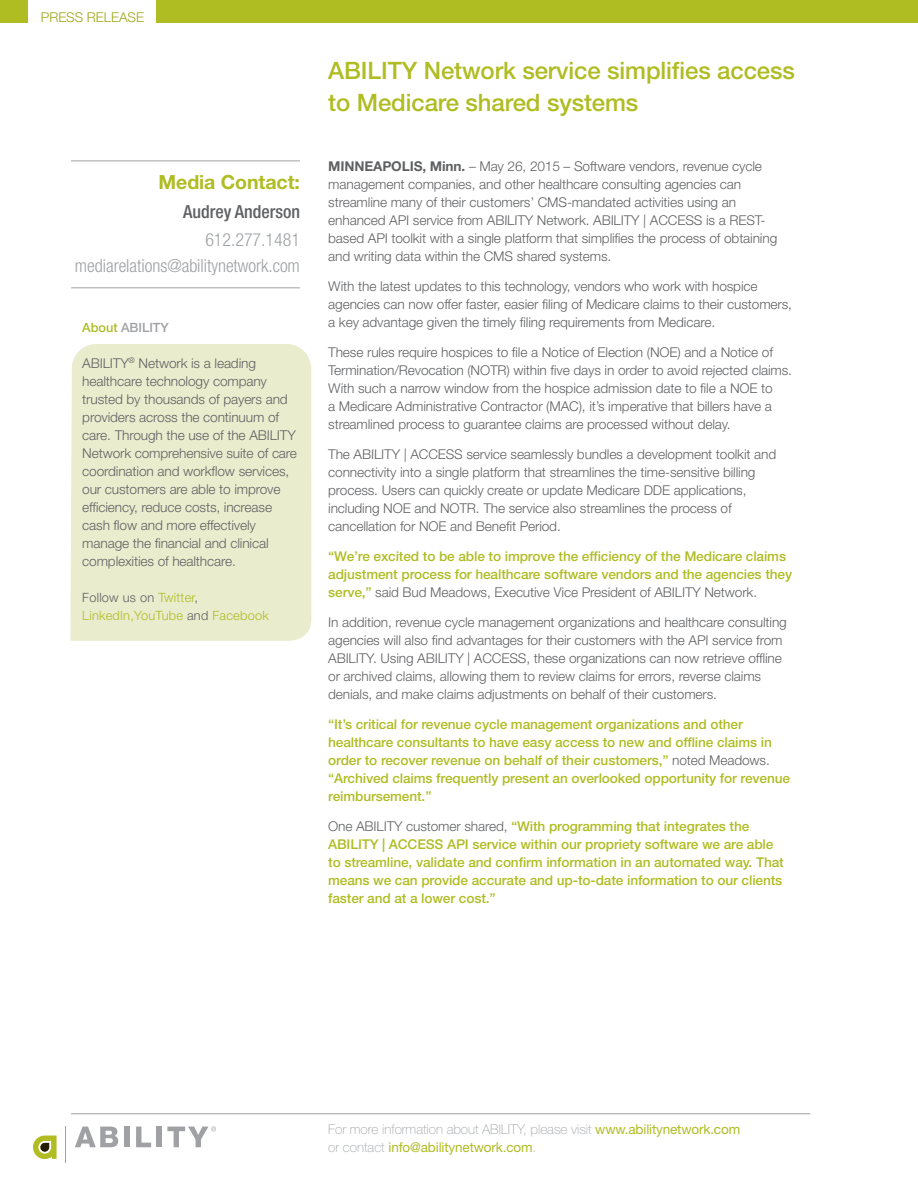
<style>
.page{position:relative;width:918px;height:1188px;background:#fff}
.page>*{position:absolute;margin:0;border:0;box-sizing:border-box;transform-origin:0 0}
.t1{font:500 24px/32.2px "Helvetica Neue LT Std";letter-spacing:-.005em;color:#afbc22}
.t2{font:700 19.5px "Helvetica Neue LT Std";color:#afbc22}
.t3{font:300 condensed 18px/25.5px "Helvetica Neue LT Std";color:#9fa1a4;text-align:right}
.t4{font:500 condensed 18px "Helvetica Neue LT Std";color:#5f6062}
.t5{font:300 13.5px/18px "Helvetica Neue LT Std";color:#5f6062}
.t6{font:500 13.5px/18px "Helvetica Neue LT Std";color:#afbc22}
.t7{font:500 13.5px/18px "Helvetica Neue LT Std";letter-spacing:-.02em;color:#afbc22}
.t8{font:100 13.5px/18px "Helvetica Neue LT Std";color:#9fa1a4}
.t9{font:300 13.5px "Helvetica Neue LT Std";color:#9fa617}
.t10{font:300 12.75px/18px "Helvetica Neue LT Std";letter-spacing:.02em;color:#afbc22}
.t11{font:500 12.75px "Helvetica Neue LT Std";color:#9fa1a4}
.s1{color:#afbc22}
.s2{color:#5f6062}
.s3{font-weight:700}
.s4{font-weight:300;color:#5f6062}
.s5{font-weight:400;color:#afbc22}
</style>
<div class="page">
<div style="left:0;top:0;width:918px;height:23px;background:#afbc22"></div>
<div style="left:29px;top:0;width:127px;height:24px;background:#fff"></div>
<hr style="left:71px;top:160px;width:229px;height:1px;background:#9fa1a4">
<hr style="left:71px;top:287px;width:229px;height:1px;background:#9fa1a4">
<div style="left:70px;top:344px;width:241px;height:297px;background:#e9eccd"></div>
<svg style="left:33px;top:1136px;width:24px;height:23px"></svg>
<hr style="left:65px;top:1127px;width:1px;height:35px;background:#9fa1a4">
<svg style="left:75px;top:1126px;width:43px;height:21px"></svg>
<div style="left:124px;top:1127px;width:5px;height:20px;background:#9fa1a4"></div>
<svg style="left:136px;top:1127px;width:15px;height:20px"></svg>
<div style="left:157px;top:1127px;width:5px;height:20px;background:#9fa1a4"></div>
<svg style="left:167px;top:1127px;width:49px;height:20px"></svg>
<hr style="left:71px;top:1113px;width:739px;height:1px;background:#9fa1a4">
<p class="t9" style="left:41px;top:9px;width:105px">press release</p>
<h2 class="t2" style="left:159px;top:170px;width:143px">Media Contact:</h2>
<h3 class="t4" style="left:183px;top:201px;width:118px">Audrey Anderson</h3>
<h3 class="t3" style="left:75px;top:227px;width:227px">612.277.1481 mediarelations@abilitynetwork.com</h3>
<p class="t11" style="left:82px;top:319px;width:88px"><span class="s1">About</span> ABILITY</p>
<p class="t5" style="left:82px;top:354px;width:216px">ABILITY<sup>®</sup> Network is a leading healthcare technology company trusted by thousands of payers and providers across the continuum of care. Through the use of the ABILITY Network comprehensive suite of care coordination and workflow services, our customers are able to improve efficiency, reduce costs, increase cash flow and more effectively manage the financial and clinical complexities of healthcare.</p>
<p class="t10" style="left:82px;top:588px;width:188px"><span class="s2">Follow us on</span> Twitter<span class="s2">,<br></span>LinkedIn,YouTube <span class="s2">and</span> Facebook</p>
<h1 class="t1" style="left:328px;top:54px;width:468px">ABILITY Network service simplifies access to Medicare shared systems</h1>
<p class="t5" style="left:328px;top:157px;width:451px"><span class="s3">MINNEAPOLIS, Minn.</span> – May 26, 2015 – Software vendors, revenue cycle management companies, and other healthcare consulting agencies can streamline many of their customers’ CMS-mandated activities using an enhanced API service from ABILITY Network. ABILITY | ACCESS is a REST&shy;based API toolkit with a single platform that simplifies the process of obtaining and writing data within the CMS shared systems.</p>
<p class="t5" style="left:328px;top:277px;width:465px">With the latest updates to this technology, vendors who work with hospice agencies can now offer faster, easier filing of Medicare claims to their customers, a key advantage given the timely filing requirements from Medicare.</p>
<p class="t5" style="left:328px;top:343px;width:466px">These rules require hospices to file a Notice of Election (NOE) and a Notice of Termination/Revocation (NOTR) within five days in order to avoid rejected claims.<br>With such a narrow window from the hospice admission date to file a NOE to<br>a Medicare Administrative Contractor (MAC), it’s imperative that billers have a streamlined process to guarantee claims are processed without delay.</p>
<p class="t5" style="left:328px;top:445px;width:450px">The ABILITY | ACCESS service seamlessly bundles a development toolkit and connectivity into a single platform that streamlines the time-sensitive billing process. Users can quickly create or update Medicare DDE applications, including NOE and NOTR. The service also streamlines the process of cancellation for NOE and Benefit Period.</p>
<p class="t7" style="left:328px;top:547px;width:465px">“We’re excited to be able to improve the efficiency of the Medicare claims adjustment process for healthcare software vendors and the agencies they serve,” <span class="s4">said Bud Meadows, Executive Vice President of ABILITY Network.</span></p>
<p class="t5" style="left:328px;top:613px;width:460px">In addition, revenue cycle management organizations and healthcare consulting agencies will also find advantages for their customers with the API service from ABILITY. Using ABILITY | ACCESS, these organizations can now retrieve offline or archived claims, allowing them to review claims for errors, reverse claims denials, and make claims adjustments on behalf of their customers.</p>
<p class="t6" style="left:328px;top:715px;width:464px">“It’s critical for revenue cycle management organizations and other healthcare consultants to have easy access to new and offline claims in order to recover revenue on behalf of their customers,” <span class="s4">noted Meadows. </span>“Archived claims frequently present an overlooked opportunity for revenue reimbursement.”</p>
<p class="t6" style="left:328px;top:817px;width:457px"><span class="s4">One ABILITY customer shared,</span> “With programming that integrates the ABILITY | ACCESS API service within our propriety software we are able to streamline, validate and confirm information in an automated way. That means we can provide accurate and up-to-date information to our clients faster and at a lower cost.”</p>
<p class="t8" style="left:328px;top:1120px;width:413px">For more information about ABILITY, please visit <span class="s5">www.abilitynetwork.com </span>or contact <span class="s5">info@abilitynetwork.com</span>.</p>
</div>
